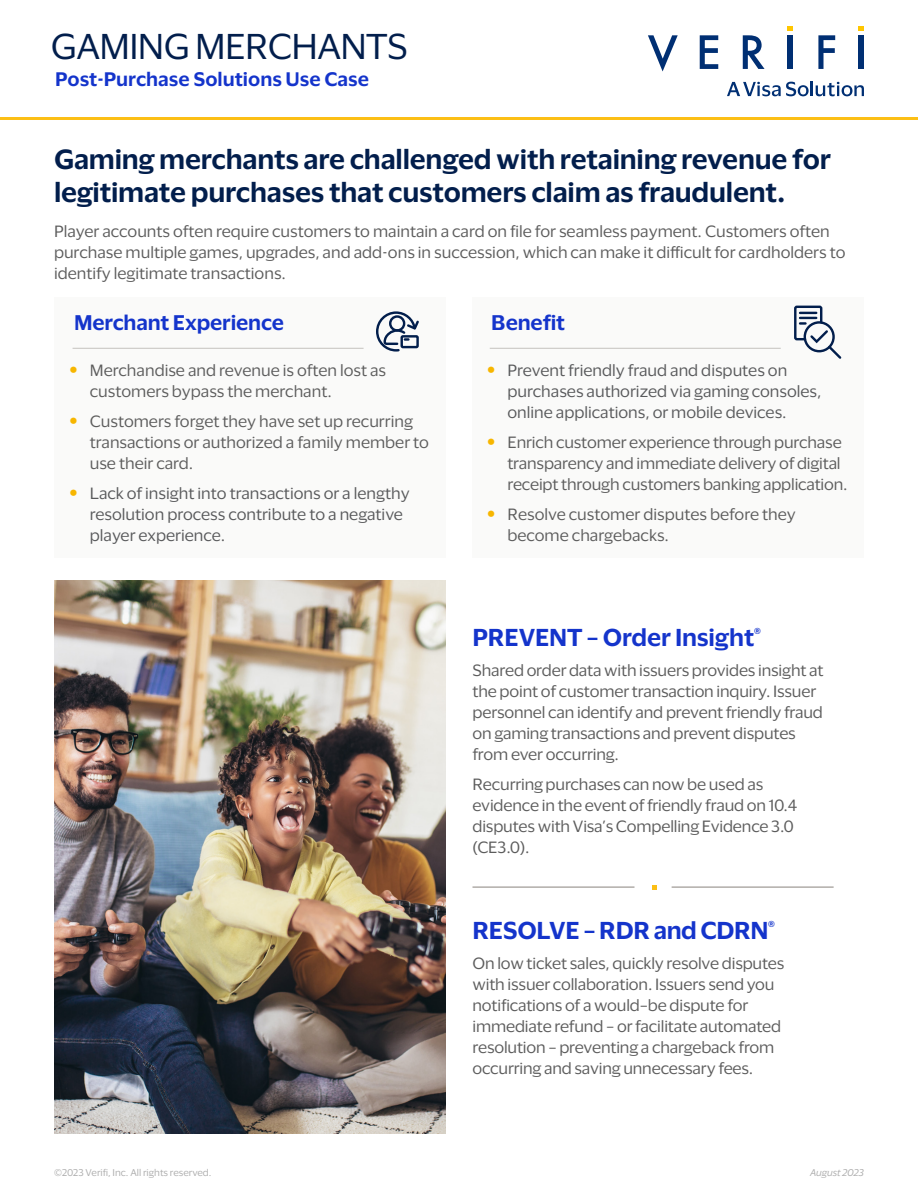
<style>
.page{position:relative;width:918px;height:1188px;background:#fff}
.page>*{position:absolute;margin:0;border:0;box-sizing:border-box;transform-origin:0 0}
.Vertical_Name{font:33px "Visa Dialect";letter-spacing:-.02em;color:#021e4c}
.Headline{font:600 25.5px/33px "Visa Dialect";letter-spacing:-.01em;color:#021e4c}
.Subhead_Product_Name_Visa_Blue{font:600 22.5px "Visa Dialect";letter-spacing:-.01em;color:#1434cb}
.Subhead_Visa_Blue{font:600 19.5px "Visa Dialect";letter-spacing:-.01em;color:#1434cb}
.t1{font:600 18px "Visa Dialect";color:#1434cb}
.Body_Gray{font:15px/21px "Visa Dialect";letter-spacing:-.01em;color:#5c5c5c}
.t2{font:15px/21px "Visa Dialect";color:#58595b}
.t3{font:9px "Visa Dialect";color:#adadad}
.t4{font:italic 9px "Visa Dialect";color:#adadad}
.s1{font-family:"Myriad Pro";font-weight:700;font-size:24px;color:#f7b600}
</style>
<div class="page">
<svg style="left:648px;top:35px;width:30px;height:36px"></svg>
<svg style="left:700px;top:35px;width:18px;height:34px"></svg>
<svg style="left:743px;top:35px;width:22px;height:34px"></svg>
<div style="left:787px;top:35px;width:6px;height:34px;background:#002f73"></div>
<svg style="left:818px;top:35px;width:17px;height:34px"></svg>
<div style="left:859px;top:35px;width:5px;height:34px;background:#002f73"></div>
<svg style="left:859px;top:26px;width:5px;height:5px"></svg>
<svg style="left:787px;top:26px;width:6px;height:5px"></svg>
<svg style="left:727px;top:81px;width:137px;height:15px"></svg>
<hr style="left:0;top:117px;width:918px;height:3px;background:#fcbf15">
<img style="left:54px;top:580px;width:392px;height:554px">
<div style="left:472px;top:297px;width:392px;height:261px;background:#fafaf9"></div>
<div style="left:54px;top:297px;width:392px;height:261px;background:#fafaf9"></div>
<svg style="left:794px;top:305px;width:48px;height:54px"></svg>
<svg style="left:376px;top:311px;width:43px;height:41px"></svg>
<hr style="left:73px;top:348px;width:291px;height:1px;background:#cac8c5">
<hr style="left:490px;top:348px;width:291px;height:1px;background:#cac8c5">
<hr style="left:472px;top:887px;width:162px;height:1px;background:#96918c">
<svg style="left:652px;top:885px;width:5px;height:4px"></svg>
<hr style="left:672px;top:887px;width:162px;height:1px;background:#96918c">
<p class="Vertical_Name" style="left:51px;top:21px;width:359px">GAMING MERCHANTS</p>
<p class="t1" style="left:55px;top:65px;width:315px">Post-Purchase Solutions Use Case</p>
<p class="Headline" style="left:54px;top:141px;width:779px">Gaming merchants are challenged with retaining revenue for legitimate purchases that customers claim as fraudulent.</p>
<p class="Body_Gray" style="left:54px;top:220px;width:777px">Player accounts often require customers to maintain a card on file for seamless payment. Customers often</p>
<p class="Body_Gray" style="left:54px;top:241px;width:793px">purchase multiple games, upgrades, and add-ons in succession, which can make it difficult for cardholders to identify legitimate transactions.</p>
<p class="Subhead_Visa_Blue" style="left:74px;top:307px;width:211px">Merchant Experience</p>
<p class="Subhead_Visa_Blue" style="left:491px;top:307px;width:75px">Benefit</p>
<p class="Body_Gray" style="left:90px;top:359px;width:298px;text-indent:-20px"><span class="s1">•</span> Merchandise and revenue is often lost as customers bypass the merchant.</p>
<p class="Body_Gray" style="left:90px;top:410px;width:341px;text-indent:-20px"><span class="s1">•</span> Customers forget they have set up recurring transactions or authorized a family member to use their card.</p>
<p class="t2" style="left:90px;top:482px;width:321px;text-indent:-20px"><span class="s1">•</span> Lack of insight into transactions or a lengthy resolution process contribute to a negative player experience.</p>
<p class="t2" style="left:507px;top:359px;width:316px;text-indent:-20px"><span class="s1">•</span> Prevent friendly fraud and disputes on purchases authorized via gaming consoles, online applications, or mobile devices.</p>
<p class="Body_Gray" style="left:507px;top:431px;width:342px;text-indent:-20px"><span class="s1">•</span> Enrich customer experience through purchase transparency and immediate delivery of digital receipt through customers banking application.</p>
<p class="Body_Gray" style="left:507px;top:503px;width:290px;text-indent:-20px"><span class="s1">•</span> Resolve customer disputes before they become chargebacks.</p>
<p class="Subhead_Product_Name_Visa_Blue" style="left:472px;top:619px;width:290px">PREVENT – Order Insight<sup>®</sup></p>
<p class="Body_Gray" style="left:472px;top:658px;width:352px">Shared order data with issuers provides insight at the point of customer transaction inquiry. Issuer personnel can identify and prevent friendly fraud on gaming transactions and prevent disputes</p>
<p class="Body_Gray" style="left:472px;top:742px;width:148px">from ever occurring.</p>
<p class="Body_Gray" style="left:472px;top:772px;width:326px">Recurring purchases can now be used as evidence in the event of friendly fraud on 10.4 disputes with Visa’s Compelling Evidence 3.0 (CE3.0).</p>
<p class="Subhead_Product_Name_Visa_Blue" style="left:472px;top:912px;width:304px">RESOLVE – RDR and CDRN<sup>®</sup></p>
<p class="Body_Gray" style="left:473px;top:951px;width:313px">On low ticket sales, quickly resolve disputes with issuer collaboration. Issuers send you notifications of a would–be dispute for immediate refund – or facilitate automated resolution – preventing a chargeback from occurring and saving unnecessary fees.</p>
<p class="t3" style="left:54px;top:1165px;width:159px">©2023 Verifi, Inc. All rights reserved.</p>
<p class="t4" style="left:810px;top:1165px;width:55px">August 2023</p>
</div>
